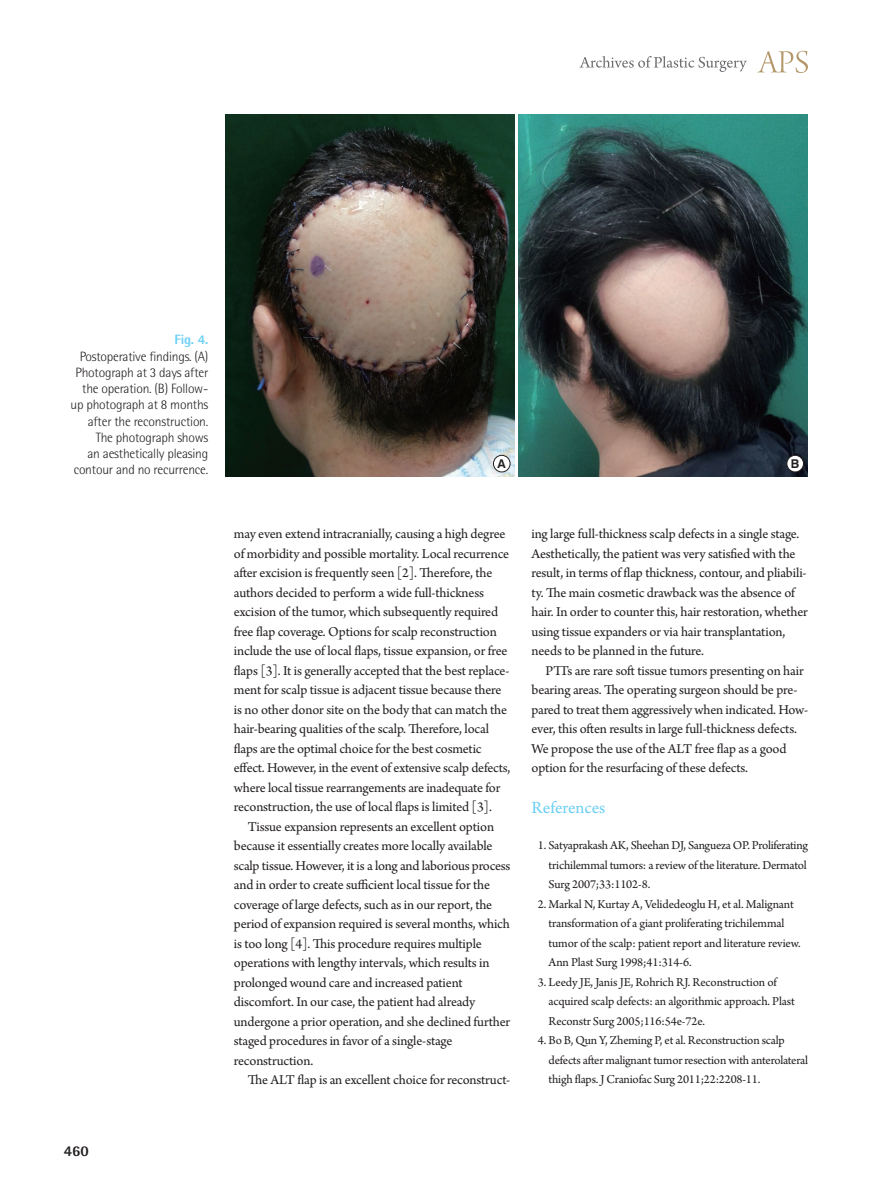
<style>
.page{position:relative;width:893px;height:1191px;background:#fff}
.page>*{position:absolute;margin:0;border:0;box-sizing:border-box;transform-origin:0 0}
.대제목_Letter{font:18px "Arno Pro";letter-spacing:-.005em;color:#6bcff6}
.t1{font:800 15px "Rotis Semi Sans Std";color:#231f20}
.성형_본문_이미지{font:14.25px/19.5px "Arno Pro";letter-spacing:-.01em;color:#231f20}
.표_그림체{font:300 13.5px/16.2px "Rotis Semi Sans Std";letter-spacing:-.015em;color:#231f20;text-align:right}
.참고문헌-1__이미지{font:12.75px/19.5px "Arno Pro";letter-spacing:-.015em;color:#231f20}
.t2{font:700 12.15px "Swiss 721 BT";color:#231f20}
.s1{font-weight:800;color:#6bcff6}
</style>
<div class="page">
<svg style="left:757px;top:51px;width:51px;height:22px"></svg>
<svg style="left:579px;top:56px;width:168px;height:16px"></svg>
<img style="left:225px;top:115px;width:289px;height:361px">
<img style="left:519px;top:115px;width:289px;height:361px">
<div style="left:493px;top:455px;width:17px;height:17px;background:#fff;border-radius:50%"></div>
<div style="left:493px;top:455px;width:17px;height:17px;border:1px solid #231f20;border-radius:50%"></div>
<div style="left:787px;top:455px;width:16px;height:17px;background:#fff;border-radius:50%"></div>
<div style="left:787px;top:455px;width:17px;height:17px;border:1px solid #231f20;border-radius:50%"></div>
<p class="표_그림체" style="left:71px;top:332px;width:139px"><span class="s1">Fig. 4.<br></span>Postoperative findings. (A)<br>Photograph at 3 days after the operation. (B) Follow&shy;up photograph at 8 months after the reconstruction.<br>The photograph shows<br>an aesthetically pleasing contour and no recurrence.</p>
<p class="t1" style="left:64px;top:1141px;width:27px">460</p>
<p class="t2" style="left:498px;top:456px;width:10px">A</p>
<p class="t2" style="left:791px;top:456px;width:10px">B</p>
<p class="성형_본문_이미지" style="left:234px;top:525px;width:278px">may even extend intracranially, causing a high degree of morbidity and possible mortality. Local recurrence after excision is frequently seen [2]. Therefore, the authors decided to perform a wide full-thickness excision of the tumor, which subsequently required free flap coverage. Options for scalp reconstruction include the use of local flaps, tissue expansion, or free flaps [3]. It is generally accepted that the best replace&shy;ment for scalp tissue is adjacent tissue because there is no other donor site on the body that can match the hair-bearing qualities of the scalp. Therefore, local flaps are the optimal choice for the best cosmetic effect. However, in the event of extensive scalp defects, where local tissue rearrangements are inadequate for reconstruction, the use of local flaps is limited [3].</p>
<p class="성형_본문_이미지" style="left:234px;top:817px;width:278px;text-indent:14px">Tissue expansion represents an excellent option because it essentially creates more locally available scalp tissue. However, it is a long and laborious process and in order to create sufficient local tissue for the coverage of large defects, such as in our report, the period of expansion required is several months, which is too long [4]. This procedure requires multiple operations with lengthy intervals, which results in prolonged wound care and increased patient discomfort. In our case, the patient had already undergone a prior operation, and she declined further staged procedures in favor of a single-stage reconstruction.</p>
<p class="성형_본문_이미지" style="left:248px;top:1071px;width:264px">The ALT flap is an excellent choice for reconstruct-</p>
<p class="성형_본문_이미지" style="left:531px;top:525px;width:278px">ing large full-thickness scalp defects in a single stage.<br>Aesthetically, the patient was very satisfied with the result, in terms of flap thickness, contour, and pliabili&shy;ty. The main cosmetic drawback was the absence of hair. In order to counter this, hair restoration, whether using tissue expanders or via hair transplantation, needs to be planned in the future.</p>
<p class="성형_본문_이미지" style="left:531px;top:661px;width:278px;text-indent:14px">PTTs are rare soft tissue tumors presenting on hair bearing areas. The operating surgeon should be pre&shy;pared to treat them aggressively when indicated. How&shy;ever, this often results in large full-thickness defects.<br>We propose the use of the ALT free flap as a good option for the resurfacing of these defects.</p>
<p class="대제목_Letter" style="left:531px;top:797px;width:75px">References</p>
<p class="참고문헌-1__이미지" style="left:549px;top:836px;width:261px;text-align:justify;text-indent:-11px">1. Satyaprakash AK, Sheehan DJ, Sangueza OP. Proliferating trichilemmal tumors: a review of the literature. Dermatol Surg 2007;33:1102-8.</p>
<p class="참고문헌-1__이미지" style="left:549px;top:894px;width:254px;text-indent:-11px">2. Markal N, Kurtay A, Velidedeoglu H, et al. Malignant transformation of a giant proliferating trichilemmal tumor of the scalp: patient report and literature review.<br>Ann Plast Surg 1998;41:314-6.</p>
<p class="참고문헌-1__이미지" style="left:549px;top:972px;width:248px;text-indent:-11px">3. Leedy JE, Janis JE, Rohrich RJ. Reconstruction of acquired scalp defects: an algorithmic approach. Plast<br>Reconstr Surg 2005;116:54e-72e.</p>
<p class="참고문헌-1__이미지" style="left:549px;top:1031px;width:261px;text-indent:-11px">4. Bo B, Qun Y, Zheming P, et al. Reconstruction scalp defects after malignant tumor resection with anterolateral thigh flaps. J Craniofac Surg 2011;22:2208-11.</p>
</div>
